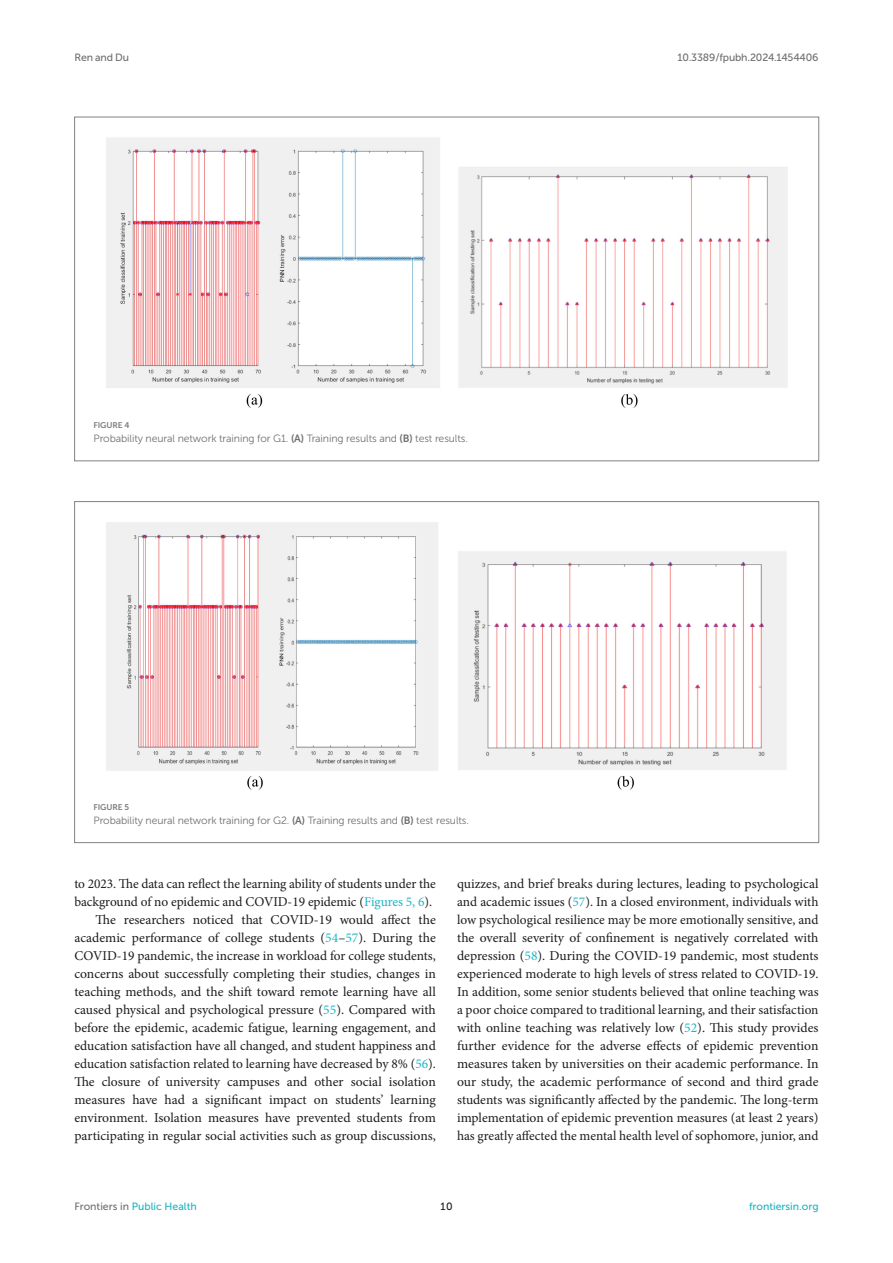
<style>
.page{position:relative;width:893px;height:1263px;background:#fff}
.page>*{position:absolute;margin:0;border:0;box-sizing:border-box;transform-origin:0 0}
.TEXT{font:13.5px/18px "Minion Pro";letter-spacing:-.005em;color:#1b1c1b;text-align:justify}
.FIG_LEG{font:10.5px "Museo Sans 300";letter-spacing:-.01em;color:#706f70}
.t1{font:10.5px "Museo Sans 500";color:#1db5c3}
.t2{font:10.5px "Museo Sans 500";letter-spacing:-.015em;color:#706f70}
.t3{font:10.5px "Museo Sans 500";color:#1b1c1b}
.FIG_HD{font:8.25px "Museo Sans 700";letter-spacing:-.01em;color:#7e7f7f}
.s1{font-family:"Museo Sans 700"}
.s2{color:#1db5c3}
.s3{color:#706f70}
</style>
<div class="page">
<img style="left:106px;top:138px;width:682px;height:270px">
<img style="left:106px;top:522px;width:681px;height:268px">
<p class="t2" style="left:74px;top:51px;width:56px">Ren and Du</p>
<p class="t2" style="left:677px;top:51px;width:142px">10.3389/fpubh.2024.1454406</p>
<p class="FIG_HD" style="left:94px;top:421px;width:37px">FIGURE 4</p>
<p class="FIG_LEG" style="left:94px;top:433px;width:376px">Probability neural network training for G1. <span class="s1">(A)</span> Training results and <span class="s1">(B)</span> test results.</p>
<p class="FIG_HD" style="left:94px;top:803px;width:37px">FIGURE 5</p>
<p class="FIG_LEG" style="left:94px;top:814px;width:377px">Probability neural network training for G2. <span class="s1">(A)</span> Training results and <span class="s1">(B)</span> test results.</p>
<p class="TEXT" style="left:74px;top:875px;width:363px">to 2023. The data can reflect the learning ability of students under the background of no epidemic and COVID-19 epidemic (<span class="s2">Figures 5, 6</span>).</p>
<p class="TEXT" style="left:74px;top:911px;width:363px;text-indent:21px">The researchers noticed that COVID-19 would affect the academic performance of college students (<span class="s2">54</span>–<span class="s2">57</span>). During the COVID-19 pandemic, the increase in workload for college students, concerns about successfully completing their studies, changes in teaching methods, and the shift toward remote learning have all caused physical and psychological pressure (<span class="s2">55</span>). Compared with before the epidemic, academic fatigue, learning engagement, and education satisfaction have all changed, and student happiness and education satisfaction related to learning have decreased by 8% (<span class="s2">56</span>).<br>The closure of university campuses and other social isolation measures have had a significant impact on students’ learning environment. Isolation measures have prevented students from participating in regular social activities such as group discussions,</p>
<p class="TEXT" style="left:457px;top:875px;width:363px">quizzes, and brief breaks during lectures, leading to psychological and academic issues (<span class="s2">57</span>). In a closed environment, individuals with low psychological resilience may be more emotionally sensitive, and the overall severity of confinement is negatively correlated with depression (<span class="s2">58</span>). During the COVID-19 pandemic, most students experienced moderate to high levels of stress related to COVID-19.<br>In addition, some senior students believed that online teaching was a poor choice compared to traditional learning, and their satisfaction with online teaching was relatively low (<span class="s2">52</span>). This study provides further evidence for the adverse effects of epidemic prevention measures taken by universities on their academic performance. In our study, the academic performance of second and third grade students was significantly affected by the pandemic. The long-term implementation of epidemic prevention measures (at least 2 years) has greatly affected the mental health level of sophomore, junior, and</p>
<p class="t1" style="left:74px;top:1200px;width:124px"><span class="s3">Frontiers in</span> Public Health</p>
<p class="t3" style="left:440px;top:1200px;width:14px">10</p>
<p class="t1" style="left:749px;top:1200px;width:71px">frontiersin.org</p>
</div>
